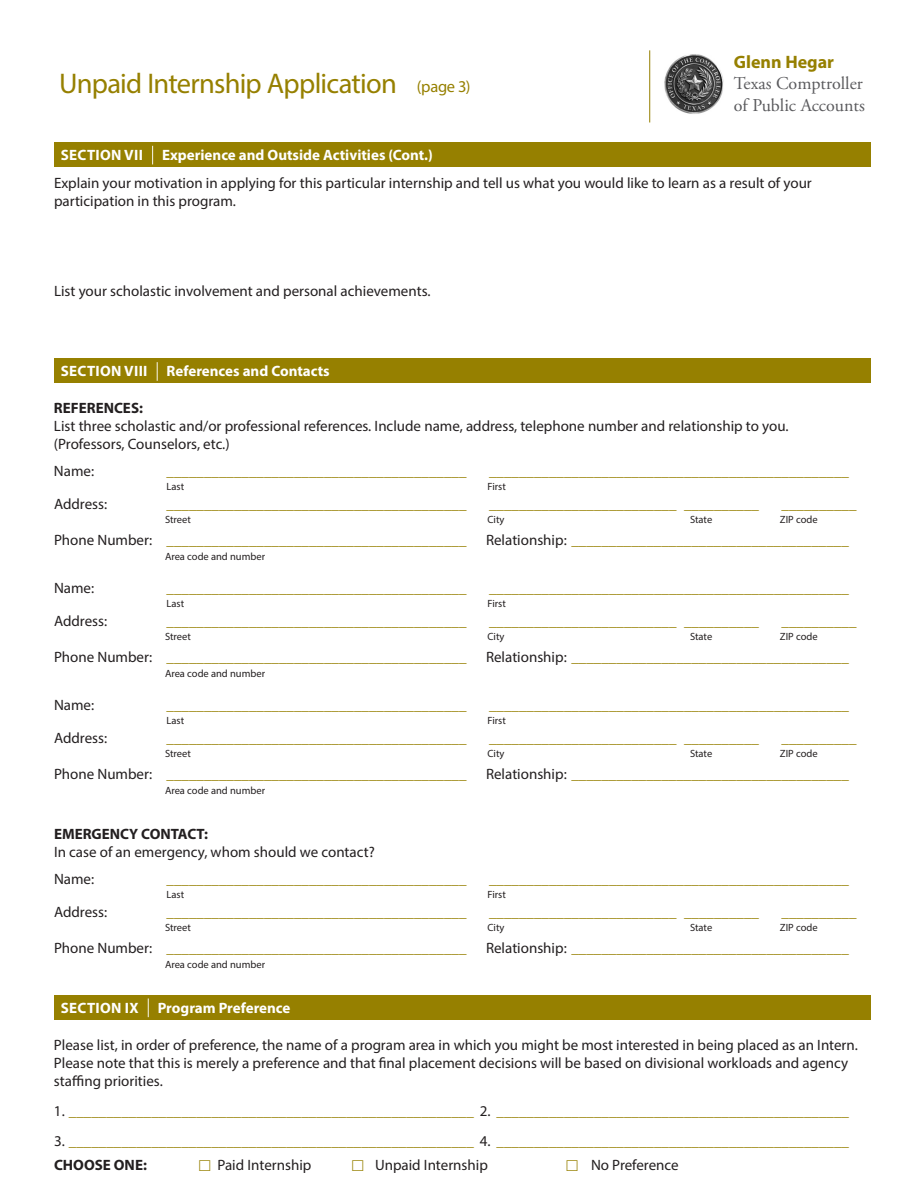
<style>
.page{position:relative;width:918px;height:1188px;background:#fff}
.page>*{position:absolute;margin:0;border:0;box-sizing:border-box;transform-origin:0 0}
.t1{font:28.5px "Myriad Pro";letter-spacing:-.03em;color:#968000}
.t2{font:18px/21.6px "Adobe Garamond Pro";color:#5a5a5d}
.t3{font:700 18px "Myriad Pro";color:#968000}
.Title{font:16.5px "Myriad Pro";color:#968000}
.t4{font:15px "Myriad Pro";color:#968000}
.t5{font:15px/18px "Myriad Pro";color:#231f20}
.Bar_Line_Title{font:700 15px "Myriad Pro";color:#fff}
.t6{font:700 15px "Myriad Pro";color:#231f20}
.Bar_Line_Title-2{font:700 15px "Myriad Pro";letter-spacing:.02em;color:#fff}
.t7{font:10.5px "Myriad Pro";color:#231f20}
.s1{color:#231f20}
</style>
<div class="page">
<hr style="left:649px;top:50px;width:1px;height:73px;background:#968000">
<img style="left:664px;top:54px;width:60px;height:60px">
<div style="left:54px;top:143px;width:816px;height:24px;background:#968000"></div>
<svg style="left:152px;top:146px;width:1px;height:18px"></svg>
<div style="left:54px;top:359px;width:816px;height:24px;background:#968000"></div>
<svg style="left:157px;top:362px;width:1px;height:19px"></svg>
<div style="left:54px;top:995px;width:816px;height:24px;background:#968000"></div>
<svg style="left:148px;top:998px;width:1px;height:19px"></svg>
<h1 class="t1" style="left:59px;top:66px;width:339px">Unpaid Internship Application</h1>
<p class="Title" style="left:417px;top:76px;width:55px">(page 3)</p>
<p class="t3" style="left:734px;top:50px;width:102px">Glenn Hegar</p>
<p class="t2" style="left:734px;top:73px;width:132px">Texas Comptroller of Public Accounts</p>
<p class="Bar_Line_Title-2" style="left:61px;top:145px;width:84px">SECTION VII</p>
<p class="Bar_Line_Title" style="left:162px;top:145px;width:272px">Experience and Outside Activities (Cont.)</p>
<p class="t5" style="left:54px;top:174px;width:759px">Explain your motivation in applying for this particular internship and tell us what you would like to learn as a result of your participation in this program.</p>
<p class="t5" style="left:54px;top:282px;width:378px">List your scholastic involvement and personal achievements.</p>
<p class="Bar_Line_Title-2" style="left:61px;top:361px;width:88px">SECTION VIII</p>
<p class="Bar_Line_Title" style="left:167px;top:361px;width:165px">References and Contacts</p>
<p class="t6" style="left:54px;top:398px;width:91px">REFERENCES:</p>
<p class="t5" style="left:54px;top:417px;width:736px">List three scholastic and/or professional references. Include name, address, telephone number and relationship to you.</p>
<p class="t5" style="left:54px;top:435px;width:177px">(Professors, Counselors, etc.)</p>
<p class="t5" style="left:54px;top:462px;width:42px">Name:</p>
<p class="t4" style="left:166px;top:462px;width:301px">________________________________________</p>
<p class="t4" style="left:489px;top:462px;width:362px">________________________________________________</p>
<p class="t7" style="left:166px;top:480px;width:19px">Last</p>
<p class="t7" style="left:488px;top:480px;width:20px">First</p>
<p class="t5" style="left:54px;top:495px;width:55px">Address:</p>
<p class="t4" style="left:166px;top:495px;width:301px">________________________________________</p>
<p class="t4" style="left:489px;top:495px;width:271px">_________________________ __________</p>
<p class="t4" style="left:782px;top:495px;width:76px">__________</p>
<p class="t7" style="left:165px;top:513px;width:27px">Street</p>
<p class="t7" style="left:488px;top:513px;width:19px">City</p>
<p class="t7" style="left:690px;top:513px;width:24px">State</p>
<p class="t7" style="left:780px;top:513px;width:39px">ZIP code</p>
<p class="t4" style="left:54px;top:531px;width:414px"><span class="s1">Phone Number:</span> ________________________________________</p>
<p class="t4" style="left:486px;top:531px;width:364px"><span class="s1">Relationship:</span> _____________________________________</p>
<p class="t7" style="left:165px;top:550px;width:102px">Area code and number</p>
<p class="t5" style="left:54px;top:579px;width:42px">Name:</p>
<p class="t4" style="left:166px;top:579px;width:301px">________________________________________</p>
<p class="t4" style="left:489px;top:579px;width:362px">________________________________________________</p>
<p class="t7" style="left:166px;top:597px;width:19px">Last</p>
<p class="t7" style="left:488px;top:597px;width:20px">First</p>
<p class="t5" style="left:54px;top:612px;width:55px">Address:</p>
<p class="t4" style="left:166px;top:612px;width:301px">________________________________________</p>
<p class="t4" style="left:489px;top:612px;width:271px">_________________________ __________</p>
<p class="t4" style="left:782px;top:612px;width:76px">__________</p>
<p class="t7" style="left:165px;top:630px;width:27px">Street</p>
<p class="t7" style="left:488px;top:630px;width:19px">City</p>
<p class="t7" style="left:690px;top:630px;width:24px">State</p>
<p class="t7" style="left:780px;top:630px;width:39px">ZIP code</p>
<p class="t4" style="left:54px;top:648px;width:414px"><span class="s1">Phone Number:</span> ________________________________________</p>
<p class="t4" style="left:486px;top:648px;width:364px"><span class="s1">Relationship:</span> _____________________________________</p>
<p class="t7" style="left:165px;top:667px;width:102px">Area code and number</p>
<p class="t5" style="left:54px;top:696px;width:42px">Name:</p>
<p class="t4" style="left:166px;top:696px;width:301px">________________________________________</p>
<p class="t4" style="left:489px;top:696px;width:362px">________________________________________________</p>
<p class="t7" style="left:166px;top:714px;width:19px">Last</p>
<p class="t7" style="left:488px;top:714px;width:20px">First</p>
<p class="t5" style="left:54px;top:729px;width:55px">Address:</p>
<p class="t4" style="left:166px;top:729px;width:301px">________________________________________</p>
<p class="t4" style="left:489px;top:729px;width:271px">_________________________ __________</p>
<p class="t4" style="left:782px;top:729px;width:76px">__________</p>
<p class="t7" style="left:165px;top:747px;width:27px">Street</p>
<p class="t7" style="left:488px;top:747px;width:19px">City</p>
<p class="t7" style="left:690px;top:747px;width:24px">State</p>
<p class="t7" style="left:780px;top:747px;width:39px">ZIP code</p>
<p class="t4" style="left:54px;top:765px;width:414px"><span class="s1">Phone Number:</span> ________________________________________</p>
<p class="t4" style="left:486px;top:765px;width:364px"><span class="s1">Relationship:</span> _____________________________________</p>
<p class="t7" style="left:165px;top:784px;width:102px">Area code and number</p>
<p class="t6" style="left:54px;top:824px;width:156px">EMERGENCY CONTACT:</p>
<p class="t5" style="left:54px;top:843px;width:322px">In case of an emergency, whom should we contact?</p>
<p class="t5" style="left:54px;top:870px;width:42px">Name:</p>
<p class="t4" style="left:166px;top:870px;width:301px">________________________________________</p>
<p class="t4" style="left:489px;top:870px;width:362px">________________________________________________</p>
<p class="t7" style="left:166px;top:888px;width:19px">Last</p>
<p class="t7" style="left:488px;top:888px;width:20px">First</p>
<p class="t5" style="left:54px;top:903px;width:55px">Address:</p>
<p class="t4" style="left:166px;top:903px;width:301px">________________________________________</p>
<p class="t4" style="left:489px;top:903px;width:271px">_________________________ __________</p>
<p class="t4" style="left:782px;top:903px;width:76px">__________</p>
<p class="t7" style="left:165px;top:921px;width:27px">Street</p>
<p class="t7" style="left:488px;top:921px;width:19px">City</p>
<p class="t7" style="left:690px;top:921px;width:24px">State</p>
<p class="t7" style="left:780px;top:921px;width:39px">ZIP code</p>
<p class="t4" style="left:54px;top:939px;width:414px"><span class="s1">Phone Number:</span> ________________________________________</p>
<p class="t4" style="left:486px;top:939px;width:364px"><span class="s1">Relationship:</span> _____________________________________</p>
<p class="t7" style="left:165px;top:958px;width:102px">Area code and number</p>
<p class="Bar_Line_Title-2" style="left:61px;top:998px;width:79px">SECTION IX</p>
<p class="Bar_Line_Title" style="left:158px;top:998px;width:134px">Program Preference</p>
<p class="t5" style="left:54px;top:1035px;width:806px">Please list, in order of preference, the name of a program area in which you might be most interested in being placed as an Intern.<br>Please note that this is merely a preference and that final placement decisions will be based on divisional workloads and agency staffing priorities.</p>
<p class="t4" style="left:54px;top:1101px;width:797px"><span class="s1">1.</span> ______________________________________________________ <span class="s1">2.</span> _______________________________________________</p>
<p class="t4" style="left:54px;top:1131px;width:796px"><span class="s1">3.</span> ______________________________________________________ <span class="s1">4.</span> _______________________________________________</p>
<p class="t6" style="left:54px;top:1155px;width:94px">CHOOSE ONE:</p>
<p class="t5" style="left:218px;top:1155px;width:95px">Paid Internship</p>
<p class="t5" style="left:375px;top:1155px;width:114px">Unpaid Internship</p>
<p class="t5" style="left:591px;top:1155px;width:89px">No Preference</p>
</div>
